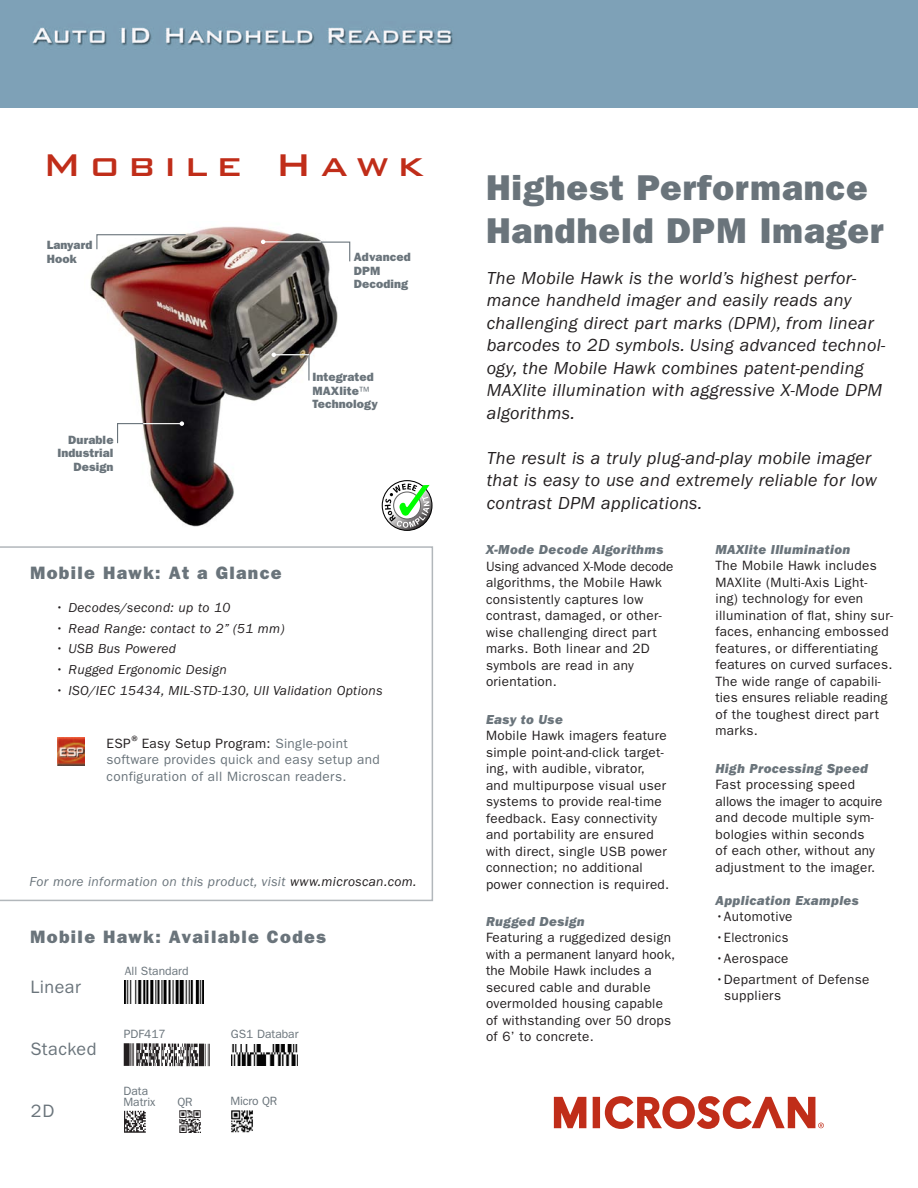
<style>
.page{position:relative;width:918px;height:1188px;background:#fff}
.page>*{position:absolute;margin:0;border:0;box-sizing:border-box;transform-origin:0 0}
.HeadlineC--BankGothi{font:500 42px "Bank Gothic BT";letter-spacing:.2em;color:#c02d19}
.HeadlineA{font:36px "ITC Franklin Gothic Std Hvy";letter-spacing:.025em;color:#6a747b}
.Paragraph_A{font:italic 18px/22.5px "ITC Franklin Gothic Std";letter-spacing:.02em;color:#231f20}
.HeadlineB{font:18px "ITC Franklin Gothic Std Hvy";letter-spacing:.075em;color:#6a747b}
.Code_headlines_3_-_P{font:18px "ITC Franklin Gothic Std";letter-spacing:.025em;color:#6a747b}
.Body_Copy{font:13.5px/16.5px "ITC Franklin Gothic Std";letter-spacing:.025em;color:#231f20}
.Body_Copy-2{font:italic 13.5px "ITC Franklin Gothic Std";letter-spacing:.025em;color:#231f20}
.BodyCopyGray{font:13.5px/16.5px "ITC Franklin Gothic Std";letter-spacing:.025em;color:#6a747b}
.Body_Copy-3{font:13.5px/16.5px "ITC Franklin Gothic Std Hvy It";letter-spacing:.025em;color:#6a747b}
.BodyCopyGray-2{font:italic 13.5px "ITC Franklin Gothic Std";letter-spacing:.025em;color:#6a747b}
.Body_Copy-4{font:13.5px "ITC Franklin Gothic Std";color:#231f20}
.Cutlines-Product{font:12px/13.5px "ITC Franklin Gothic Std Hvy";letter-spacing:.01em;color:#6a747b}
.IndividualCodeHeadli{font:12px/10.5px "ITC Franklin Gothic Std";color:#6a747b}
.s1{font-family:"ITC Franklin Gothic Std"}
.s2{color:#231f20}
.s3{font-family:"ITC Franklin Gothic Std Hvy It";color:#6a747b}
.s4{font-family:"ITC Franklin Gothic Std";color:#231f20}
</style>
<div class="page">
<img style="left:90px;top:226px;width:248px;height:301px">
<div style="left:0;top:0;width:918px;height:108px;background:#7ea1b7"></div>
<svg style="left:554px;top:1096px;width:33px;height:33px"></svg>
<div style="left:593px;top:1097px;width:7px;height:31px;border:4px solid #c02d19"></div>
<svg style="left:604px;top:1096px;width:220px;height:33px"></svg>
<svg style="left:116px;top:422px;width:38px;height:22px"></svg>
<hr style="left:143px;top:423px;width:39px;height:1px;background:#fff">
<svg style="left:180px;top:421px;width:4px;height:5px"></svg>
<svg style="left:96px;top:234px;width:91px;height:16px"></svg>
<img style="left:231px;top:1045px;width:66px;height:21px">
<img style="left:125px;top:980px;width:78px;height:23px">
<img style="left:179px;top:1111px;width:22px;height:21px">
<img style="left:124px;top:1111px;width:22px;height:22px">
<img style="left:124px;top:1044px;width:85px;height:23px">
<img style="left:232px;top:1110px;width:21px;height:22px">
<svg style="left:0;top:546px;width:433px;height:355px"></svg>
<img style="left:57px;top:738px;width:28px;height:27px">
<svg style="left:382px;top:481px;width:50px;height:49px"></svg>
<div style="left:382px;top:480px;width:51px;height:51px;border:1px solid #000;border-radius:50%"></div>
<svg style="left:385px;top:484px;width:45px;height:44px"></svg>
<svg style="left:320px;top:241px;width:31px;height:21px"></svg>
<hr style="left:263px;top:241px;width:58px;height:1px;background:#fff">
<svg style="left:261px;top:240px;width:4px;height:4px"></svg>
<svg style="left:272px;top:352px;width:38px;height:30px"></svg>
<p class="HeadlineC--BankGothi" style="left:43px;top:143px;width:382px">Mobile Hawk</p>
<p class="Cutlines-Product" style="left:47px;top:238px;width:47px">Lanyard<br>Hook</p>
<p class="Cutlines-Product" style="left:68px;top:433px;width:47px">Durable</p>
<p class="Cutlines-Product" style="left:58px;top:446px;width:58px">Industrial</p>
<p class="Cutlines-Product" style="left:74px;top:460px;width:41px">Design</p>
<p class="Cutlines-Product" style="left:354px;top:251px;width:58px">Advanced</p>
<p class="Cutlines-Product" style="left:354px;top:264px;width:28px">DPM</p>
<p class="Cutlines-Product" style="left:354px;top:278px;width:56px">Decoding</p>
<p class="Cutlines-Product" style="left:312px;top:370px;width:63px">Integrated<br>MAXlite<span class="s1">™</span></p>
<p class="Cutlines-Product" style="left:312px;top:397px;width:67px">Technology</p>
<p class="HeadlineB" style="left:30px;top:562px;width:253px">Mobile Hawk: At a Glance</p>
<p class="Body_Copy-2" style="left:55px;top:600px;width:177px">• Decodes/second: up to 10</p>
<p class="Body_Copy-2" style="left:55px;top:621px;width:231px">• Read Range: contact to 2” (51 mm)</p>
<p class="Body_Copy-2" style="left:55px;top:641px;width:123px">• USB Bus Powered</p>
<p class="Body_Copy-2" style="left:55px;top:662px;width:173px">• Rugged Ergonomic Design</p>
<p class="Body_Copy-2" style="left:55px;top:683px;width:329px">• ISO/IEC 15434, MIL-STD-130, UII Validation Options</p>
<p class="BodyCopyGray" style="left:107px;top:735px;width:275px"><span class="s2">ESP</span><sup>®</sup><span class="s2">Easy Setup Program:</span> Single-point software provides quick and easy setup and configuration of all Microscan readers.</p>
<p class="BodyCopyGray-2" style="left:30px;top:874px;width:388px">For more information on this product, visit <span class="s2">www.microscan.com.</span></p>
<p class="HeadlineB" style="left:30px;top:927px;width:297px">Mobile Hawk: Available Codes</p>
<p class="Code_headlines_3_-_P" style="left:30px;top:977px;width:52px">Linear</p>
<p class="IndividualCodeHeadli" style="left:125px;top:966px;width:65px">All Standard</p>
<p class="Code_headlines_3_-_P" style="left:30px;top:1038px;width:68px">Stacked</p>
<p class="Code_headlines_3_-_P" style="left:31px;top:1101px;width:25px">2D</p>
<p class="IndividualCodeHeadli" style="left:124px;top:1029px;width:43px">PDF417</p>
<p class="IndividualCodeHeadli" style="left:231px;top:1029px;width:69px">GS1 Databar</p>
<p class="IndividualCodeHeadli" style="left:123px;top:1086px;width:34px">Data<br>Matrix</p>
<p class="IndividualCodeHeadli" style="left:177px;top:1096px;width:17px">QR</p>
<p class="IndividualCodeHeadli" style="left:230px;top:1096px;width:48px">Micro QR</p>
<p class="HeadlineA" style="left:486px;top:167px;width:383px">Highest Performance</p>
<p class="HeadlineA" style="left:486px;top:210px;width:399px">Handheld DPM Imager</p>
<p class="Paragraph_A" style="left:487px;top:267px;width:371px">The Mobile Hawk is the world’s highest perfor&shy;mance handheld imager and easily reads any</p>
<p class="Paragraph_A" style="left:487px;top:312px;width:400px">challenging direct part marks (DPM), from linear barcodes to 2D symbols. Using advanced technol&shy;ogy, the Mobile Hawk combines patent-pending MAXlite illumination with aggressive X-Mode DPM algorithms.</p>
<p class="Paragraph_A" style="left:487px;top:447px;width:392px">The result is a truly plug-and-play mobile imager that is easy to use and extremely reliable for low contrast DPM applications.</p>
<p class="Body_Copy" style="left:486px;top:542px;width:189px"><span class="s3">X-Mode Decode Algorithms<br></span>Using advanced X-Mode decode algorithms, the Mobile Hawk consistently captures low contrast, damaged, or other&shy;wise challenging direct part marks. Both linear and 2D symbols are read in any orientation.</p>
<p class="Body_Copy" style="left:486px;top:711px;width:185px"><span class="s3">Easy to Use<br></span>Mobile Hawk imagers feature simple point-and-click target&shy;ing, with audible, vibrator, and multipurpose visual user systems to provide real-time feedback. Easy connectivity and portability are ensured with direct, single USB power connection; no additional power connection is required.</p>
<p class="Body_Copy" style="left:486px;top:913px;width:191px"><span class="s3">Rugged Design<br></span>Featuring a ruggedized design with a permanent lanyard hook, the Mobile Hawk includes a secured cable and durable overmolded housing capable of withstanding over 50 drops of 6’ to concrete.</p>
<p class="Body_Copy" style="left:716px;top:541px;width:179px"><span class="s3">MAXlite Illumination<br></span>The Mobile Hawk includes<br>MAXlite (Multi-Axis Light&shy;ing) technology for even illumination of flat, shiny sur&shy;faces, enhancing embossed features, or differentiating features on curved surfaces.<br>The wide range of capabili&shy;ties ensures reliable reading of the toughest direct part marks.</p>
<p class="Body_Copy-3" style="left:716px;top:760px;width:154px">High Processing Speed<br><span class="s4">Fast processing speed</span></p>
<p class="Body_Copy-4" style="left:716px;top:793px;width:168px">allows the imager to acquire</p>
<p class="Body_Copy" style="left:716px;top:809px;width:161px">and decode multiple sym&shy;bologies within seconds of each other, without any adjustment to the imager.</p>
<p class="Body_Copy-3" style="left:716px;top:892px;width:145px">Application Examples</p>
<p class="Body_Copy" style="left:716px;top:908px;width:79px">•Automotive</p>
<p class="Body_Copy" style="left:716px;top:929px;width:74px">•Electronics</p>
<p class="Body_Copy" style="left:716px;top:950px;width:74px">•Aerospace</p>
<p class="Body_Copy" style="left:716px;top:971px;width:155px">•Department of Defense</p>
<p class="Body_Copy" style="left:724px;top:987px;width:58px">suppliers</p>
</div>
